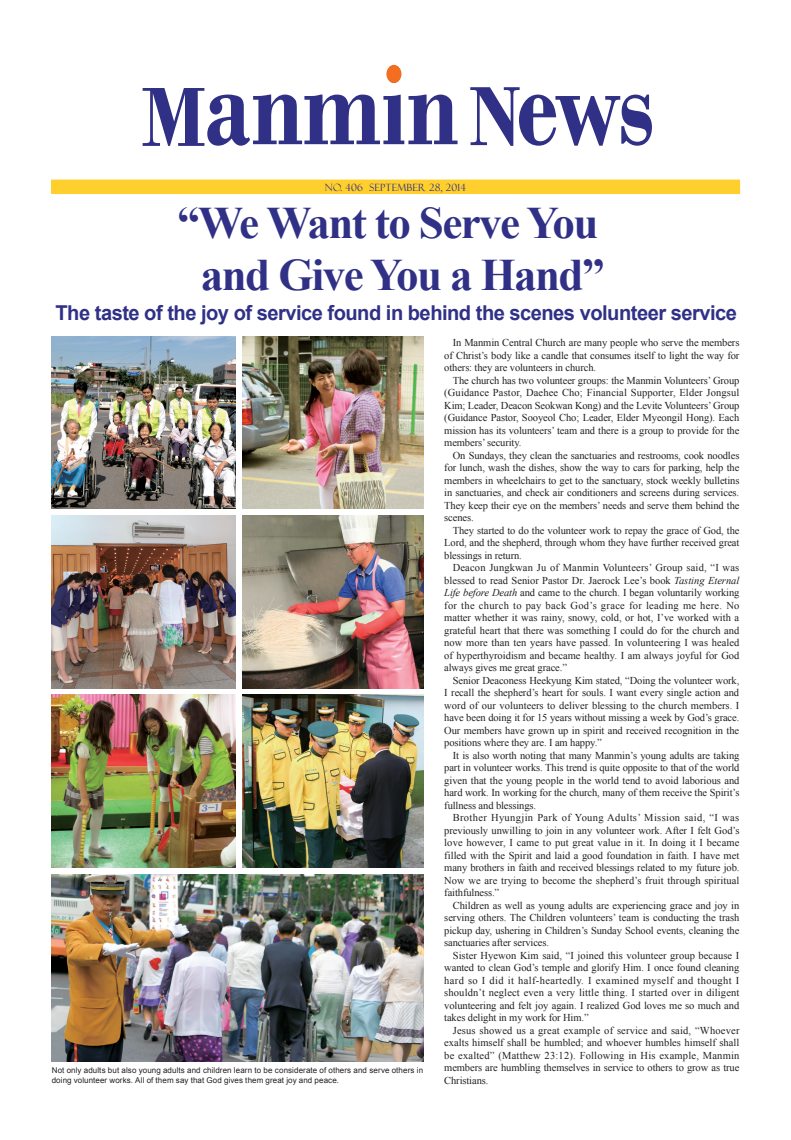
<style>
.page{position:relative;width:791px;height:1140px;background:#fff}
.page>*{position:absolute;margin:0;border:0;box-sizing:border-box;transform-origin:0 0}
.t1{font:700 122.5px "Bodoni";color:#303087;scale:.78 1}
.t2{font:700 88.4px "Bodoni";color:#303087;scale:.9 1}
.t3{font:700 45px/52px "Times New Roman";letter-spacing:-.035em;color:#303087;text-align:center}
.t4{font:700 20.5px "Arial";letter-spacing:-.025em;color:#303087}
.t5{font:10.5px/12.5px "Times New Roman";letter-spacing:-.01em;color:#231f20;text-align:justify}
.t6{font:10px "Felix Titling";letter-spacing:.02em;color:#303087}
.t7{font:8px/9.5px "Arial";letter-spacing:.01em;color:#231f20}
.s1{font-size:88.4px}
.s2{font-style:italic}
</style>
<div class="page">
<div style="left:51px;top:179px;width:689px;height:15px;background:#ffcf2d"></div>
<div style="left:386px;top:65px;width:15px;height:18px;background:#f36e21;border-radius:50%"></div>
<img style="left:51px;top:874px;width:373px;height:187px">
<img style="left:51px;top:694px;width:184px;height:173px">
<img style="left:51px;top:336px;width:184px;height:172px">
<img style="left:51px;top:515px;width:184px;height:173px">
<img style="left:242px;top:515px;width:182px;height:173px">
<img style="left:242px;top:694px;width:182px;height:173px">
<img style="left:242px;top:336px;width:182px;height:172px">
<h1 class="t1" style="left:141px;top:32px;width:659px"><span class="s1">M</span>anmin ews</h1>
<h2 class="t2" style="left:469px;top:64px;width:59px">N</h2>
<p class="t6" style="left:325px;top:182px;width:142px">No. 406 SEPTEMBER 28, 2014</p>
<h3 class="t3" style="left:177px;top:195px;width:429px">“We Want to Serve You and Give You a Hand”</h3>
<h3 class="t4" style="left:56px;top:299px;width:683px">The taste of the joy of service found in behind the scenes volunteer service</h3>
<p class="t7" style="left:52px;top:1066px;width:373px">Not only adults but also young adults and children learn to be considerate of others and serve others in doing volunteer works. All of them say that God gives them great joy and peace.</p>
<p class="t5" style="left:444px;top:336px;width:297px;text-indent:9px">In Manmin Central Church are many people who serve the members of Christ’s body like a candle that consumes itself to light the way for others: they are volunteers in church.</p>
<p class="t5" style="left:444px;top:374px;width:297px;text-indent:9px">The church has two volunteer groups: the Manmin Volunteers’ Group (Guidance Pastor, Daehee Cho; Financial Supporter, Elder Jongsul Kim; Leader, Deacon Seokwan Kong) and the Levite Volunteers’ Group (Guidance Pastor, Sooyeol Cho; Leader, Elder Myeongil Hong). Each mission has its volunteers’ team and there is a group to provide for the members’ security.</p>
<p class="t5" style="left:444px;top:449px;width:297px;text-indent:9px">On Sundays, they clean the sanctuaries and restrooms, cook noodles for lunch, wash the dishes, show the way to cars for parking, help the members in wheelchairs to get to the sanctuary, stock weekly bulletins in sanctuaries, and check air conditioners and screens during services.<br>They keep their eye on the members’ needs and serve them behind the scenes.</p>
<p class="t5" style="left:444px;top:524px;width:297px;text-indent:9px">They started to do the volunteer work to repay the grace of God, the Lord, and the shepherd, through whom they have further received great blessings in return.</p>
<p class="t5" style="left:444px;top:561px;width:297px;text-indent:9px">Deacon Jungkwan Ju of Manmin Volunteers’ Group said, “I was blessed to read Senior Pastor Dr. Jaerock Lee’s book <span class="s2">Tasting Eternal Life before Death</span> and came to the church. I began voluntarily working for the church to pay back God’s grace for leading me here. No matter whether it was rainy, snowy, cold, or hot, I’ve worked with a grateful heart that there was something I could do for the church and now more than ten years have passed. In volunteering I was healed of hyperthyroidism and became healthy. I am always joyful for God always gives me great grace.”</p>
<p class="t5" style="left:444px;top:673px;width:297px;text-indent:9px">Senior Deaconess Heekyung Kim stated, “Doing the volunteer work, I recall the shepherd’s heart for souls. I want every single action and word of our volunteers to deliver blessing to the church members. I have been doing it for 15 years without missing a week by God’s grace.<br>Our members have grown up in spirit and received recognition in the positions where they are. I am happy.”</p>
<p class="t5" style="left:444px;top:748px;width:297px;text-indent:9px">It is also worth noting that many Manmin’s young adults are taking part in volunteer works. This trend is quite opposite to that of the world given that the young people in the world tend to avoid laborious and hard work. In working for the church, many of them receive the Spirit’s fullness and blessings.</p>
<p class="t5" style="left:444px;top:811px;width:297px;text-indent:9px">Brother Hyungjin Park of Young Adults’ Mission said, “I was previously unwilling to join in any volunteer work. After I felt God’s love however, I came to put great value in it. In doing it I became filled with the Spirit and laid a good foundation in faith. I have met many brothers in faith and received blessings related to my future job.<br>Now we are trying to become the shepherd’s fruit through spiritual faithfulness.”</p>
<p class="t5" style="left:444px;top:898px;width:297px;text-indent:9px">Children as well as young adults are experiencing grace and joy in serving others. The Children volunteers’ team is conducting the trash pickup day, ushering in Children’s Sunday School events, cleaning the sanctuaries after services.</p>
<p class="t5" style="left:444px;top:948px;width:297px;text-indent:9px">Sister Hyewon Kim said, “I joined this volunteer group because I wanted to clean God’s temple and glorify Him. I once found cleaning hard so I did it half-heartedly. I examined myself and thought I shouldn’t neglect even a very little thing. I started over in diligent volunteering and felt joy again. I realized God loves me so much and takes delight in my work for Him.”</p>
<p class="t5" style="left:444px;top:1023px;width:297px;text-indent:9px">Jesus showed us a great example of service and said, “Whoever exalts himself shall be humbled; and whoever humbles himself shall be exalted” (Matthew 23:12). Following in His example, Manmin members are humbling themselves in service to others to grow as true Christians.</p>
</div>
